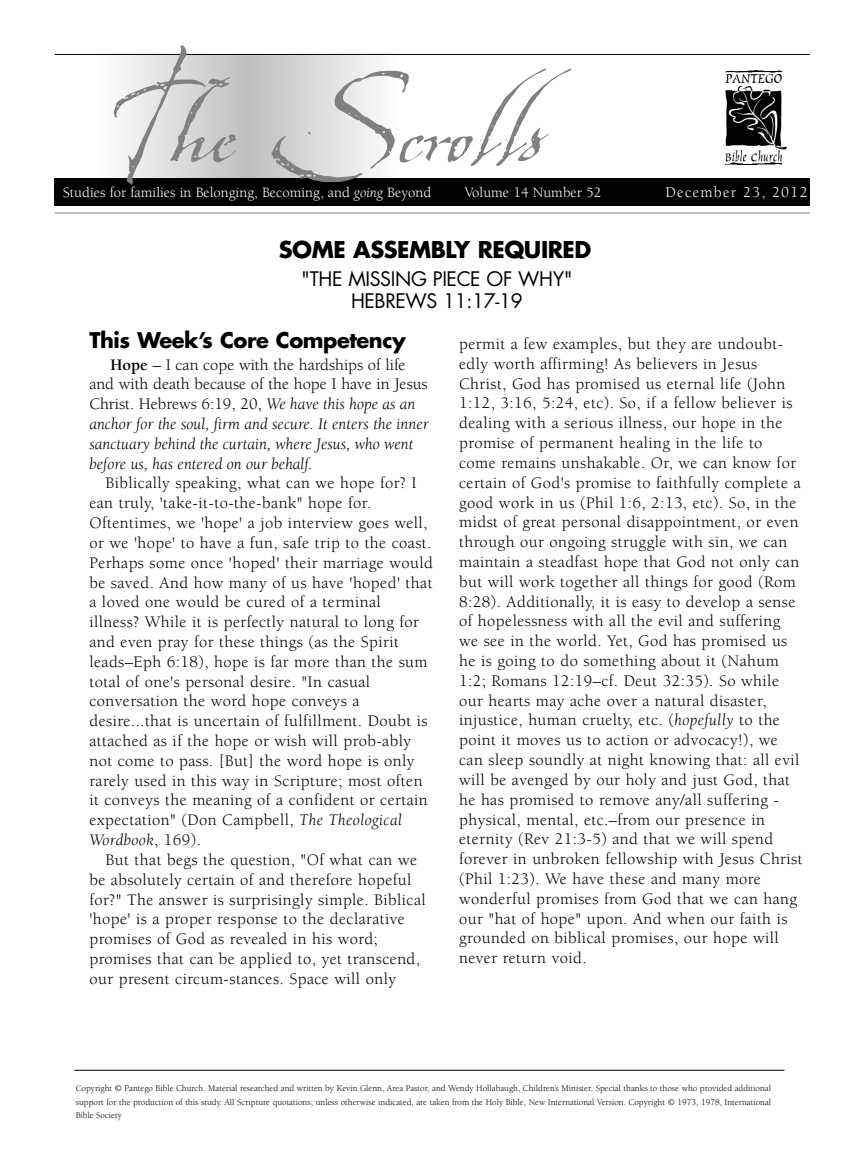
<style>
.page{position:relative;width:864px;height:1155px;background:#fff}
.page>*{position:absolute;margin:0;border:0;box-sizing:border-box;transform-origin:0 0}
.t1{font:257.25px "La Figura";color:#808080}
.t2{font:700 22.5px "Futura";letter-spacing:-.02em;color:#000}
.t3{font:700 21px "Futura";letter-spacing:-.02em;color:#000}
.t4{font:19.5px/22.5px "Futura";letter-spacing:-.02em;color:#000;text-align:center}
.t5{font:16.5px/19.8px "Berkeley";letter-spacing:.025em;color:#000}
.t6{font:italic 16.5px/19.8px "Berkeley";color:#000}
.t7{font:15.3px "Berkeley";letter-spacing:.08em;color:#fff}
.t8{font:14.7px "Berkeley";color:#fff}
.t9{font:9px/13.5px "Berkeley";color:#000;text-align:justify}
.s1{font-style:italic}
.s2{font-weight:700;font-style:normal}
.s3{font-style:normal}
</style>
<div class="page">
<hr style="left:74px;top:1069px;width:710px;height:1px;background:#000">
<div style="left:144px;top:55px;width:210px;height:146px;background:#ebebeb"></div>
<div style="left:155px;top:55px;width:187px;height:146px;background:#e6e6e6"></div>
<div style="left:165px;top:55px;width:168px;height:146px;background:#e2e2e2"></div>
<div style="left:174px;top:55px;width:149px;height:146px;background:#dedede"></div>
<div style="left:183px;top:55px;width:131px;height:146px;background:#dadada"></div>
<div style="left:193px;top:55px;width:112px;height:146px;background:#d6d6d6"></div>
<div style="left:202px;top:55px;width:93px;height:146px;background:#d2d2d2"></div>
<div style="left:211px;top:55px;width:75px;height:146px;background:#cecece"></div>
<div style="left:221px;top:55px;width:56px;height:146px;background:#cacaca"></div>
<div style="left:230px;top:55px;width:37px;height:146px;background:#c6c6c6"></div>
<div style="left:239px;top:55px;width:19px;height:146px;background:#c2c2c2"></div>
<img style="left:725px;top:70px;width:62px;height:94px">
<hr style="left:55px;top:54px;width:755px;height:1px;background:#000">
<div style="left:55px;top:178px;width:755px;height:27px;background:#000"></div>
<hr style="left:55px;top:213px;width:755px;height:1px;background:#808080">
<h1 class="t1" style="left:109px;top:-78px;width:436px">The Scrolls</h1>
<p class="t8" style="left:63px;top:186px;width:370px">Studies for families in Belonging, Becoming, and <span class="s1">going</span> Beyond</p>
<p class="t8" style="left:465px;top:186px;width:138px">Volume 14 Number 52</p>
<p class="t7" style="left:666px;top:186px;width:144px">December 23, 2012</p>
<h2 class="t2" style="left:279px;top:239px;width:314px">SOME ASSEMBLY REQUIRED</h2>
<p class="t4" style="left:301px;top:269px;width:273px">"THE MISSING PIECE OF WHY"<br>HEBREWS 11:17-19</p>
<p class="t3" style="left:89px;top:330px;width:318px">This Week’s Core Competency</p>
<p class="t6" style="left:89px;top:356px;width:341px;text-indent:21px"><span class="s2">Hope</span> <span class="s3">– I can cope with the hardships of life and with death because of the hope I have in Jesus Christ. Hebrews 6:19, 20,</span> We have this hope as an anchor for the soul, firm and secure. It enters the inner sanctuary behind the curtain, where Jesus, who went before us, has entered on our behalf.</p>
<p class="t5" style="left:89px;top:475px;width:345px;text-indent:16px">Biblically speaking, what can we hope for? I ean truly, 'take-it-to-the-bank" hope for.<br>Oftentimes, we 'hope' a job interview goes well, or we 'hope' to have a fun, safe trip to the coast.<br>Perhaps some once 'hoped' their marriage would be saved. And how many of us have 'hoped' that a loved one would be cured of a terminal illness? While it is perfectly natural to long for and even pray for these things (as the Spirit leads–Eph 6:18), hope is far more than the sum total of one's personal desire. "In casual conversation the word hope conveys a desire...that is uncertain of fulfillment. Doubt is attached as if the hope or wish will prob-ably not come to pass. [But] the word hope is only rarely used in this way in Scripture; most often it conveys the meaning of a confident or certain expectation" (Don Campbell, <span class="s1">The Theological Wordbook</span>, 169).</p>
<p class="t5" style="left:89px;top:851px;width:338px;text-indent:16px">But that begs the question, "Of what can we be absolutely certain of and therefore hopeful for?" The answer is surprisingly simple. Biblical 'hope' is a proper response to the declarative promises of God as revealed in his word; promises that can be applied to, yet transcend, our present circum-stances. Space will only</p>
<p class="t5" style="left:459px;top:335px;width:345px">permit a few examples, but they are undoubt&shy;edly worth affirming! As believers in Jesus Christ, God has promised us eternal life (John 1:12, 3:16, 5:24, etc). So, if a fellow believer is dealing with a serious illness, our hope in the promise of permanent healing in the life to come remains unshakable. Or, we can know for certain of God's promise to faithfully complete a good work in us (Phil 1:6, 2:13, etc). So, in the midst of great personal disappointment, or even through our ongoing struggle with sin, we can maintain a steadfast hope that God not only can but will work together all things for good (Rom 8:28). Additionally, it is easy to develop a sense of hopelessness with all the evil and suffering we see in the world. Yet, God has promised us he is going to do something about it (Nahum 1:2; Romans 12:19–cf. Deut 32:35). So while our hearts may ache over a natural disaster, injustice, human cruelty, etc. (<span class="s1">hopefully</span> to the point it moves us to action or advocacy!), we can sleep soundly at night knowing that: all evil will be avenged by our holy and just God, that he has promised to remove any/all suffering - physical, mental, etc.–from our presence in eternity (Rev 21:3-5) and that we will spend forever in unbroken fellowship with Jesus Christ (Phil 1:23). We have these and many more wonderful promises from God that we can hang our "hat of hope" upon. And when our faith is grounded on biblical promises, our hope will never return void.</p>
<p class="t9" style="left:76px;top:1082px;width:697px">Copyright © Pantego Bible Church. Material researched and written by Kevin Glenn, Area Pastor, and Wendy Hollabaugh, Children’s Minister. Special thanks to those who provided additional support for the production of this study. All Scripture quotations, unless otherwise indicated, are taken from the Holy Bible, New International Version. Copyright © 1973, 1978, International Bible Society</p>
</div>
